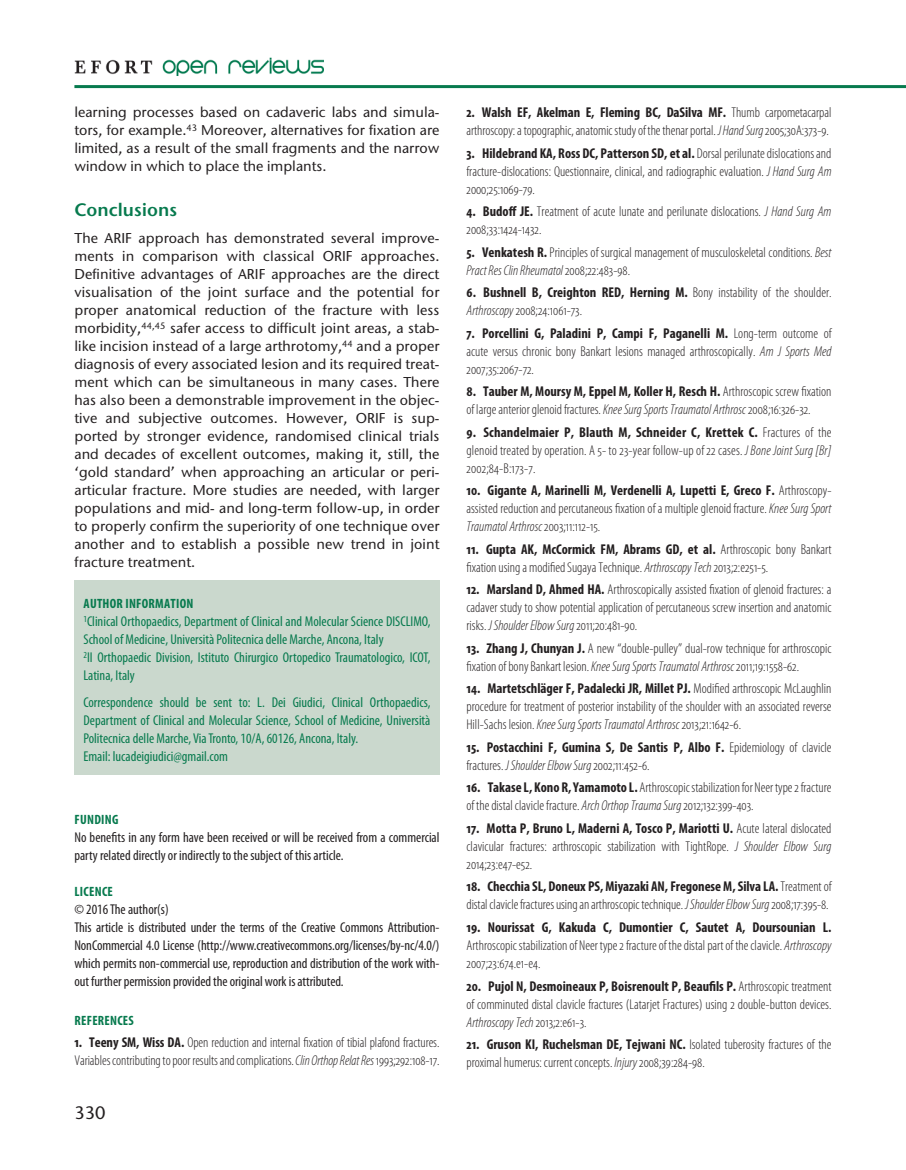
<style>
.page{position:relative;width:906px;height:1170px;background:#fff}
.page>*{position:absolute;margin:0;border:0;box-sizing:border-box;transform-origin:0 0}
.t1{font:600 18px "Stone Sans ITC Pro";color:#077a4e}
.t2{font:500 18px "Stone Sans ITC Pro";color:#231f20}
.t3{font:300 condensed 14.25px/18px "Myriad Pro";color:#231f20}
.t4{font:500 14.25px/18px "Stone Sans ITC Pro";color:#231f20;text-align:justify}
.t5{font:condensed 14.25px/18px "Myriad Pro";color:#077a4e}
.t6{font:condensed 14.25px/18px "Myriad Pro";letter-spacing:-.005em;color:#231f20}
.t7{font:700 condensed 13.5px "Myriad Pro";letter-spacing:.02em;color:#077a4e}
.s1{font-weight:700}
.s2{font-style:italic}
</style>
<div class="page">
<img style="left:74px;top:57px;width:250px;height:19px">
<hr style="left:74px;top:85px;width:832px;height:3px;background:#077a4e">
<div style="left:74px;top:580px;width:365px;height:195px;background:#cad8cd"></div>
<p class="t4" style="left:74px;top:103px;width:366px">learning processes based on cadaveric labs and simula&shy;tors, for example.<sup>43</sup> Moreover, alternatives for fixation are limited, as a result of the small fragments and the narrow window in which to place the implants.</p>
<p class="t1" style="left:74px;top:198px;width:104px">Conclusions</p>
<p class="t4" style="left:74px;top:229px;width:366px">The ARIF approach has demonstrated several improve&shy;ments in comparison with classical ORIF approaches.<br>Definitive advantages of ARIF approaches are the direct visualisation of the joint surface and the potential for proper anatomical reduction of the fracture with less morbidity,<sup>44,45</sup> safer access to difficult joint areas, a stab&shy;like incision instead of a large arthrotomy,<sup>44</sup> and a proper diagnosis of every associated lesion and its required treat&shy;ment which can be simultaneous in many cases. There has also been a demonstrable improvement in the objec&shy;tive and subjective outcomes. However, ORIF is sup&shy;ported by stronger evidence, randomised clinical trials and decades of excellent outcomes, making it, still, the ‘gold standard’ when approaching an articular or peri&shy;articular fracture. More studies are needed, with larger populations and mid- and long-term follow-up, in order to properly confirm the superiority of one technique over another and to establish a possible new trend in joint fracture treatment.</p>
<p class="t7" style="left:84px;top:594px;width:111px">Author information</p>
<p class="t5" style="left:83px;top:611px;width:348px"><sup>1</sup>Clinical Orthopaedics, Department of Clinical and Molecular Science DISCLIMO, School of Medicine, Università Politecnica delle Marche, Ancona, Italy<br><sup>2</sup>II Orthopaedic Division, Istituto Chirurgico Ortopedico Traumatologico, ICOT, Latina, Italy</p>
<p class="t5" style="left:83px;top:692px;width:348px">Correspondence should be sent to: L. Dei Giudici, Clinical Orthopaedics, Department of Clinical and Molecular Science, School of Medicine, Università Politecnica delle Marche, Via Tronto, 10/A, 60126, Ancona, Italy.<br>Email: lucadeigiudici@gmail.com</p>
<p class="t7" style="left:75px;top:810px;width:45px">Funding</p>
<p class="t6" style="left:74px;top:827px;width:366px">No benefits in any form have been received or will be received from a commercial party related directly or indirectly to the subject of this article.</p>
<p class="t7" style="left:75px;top:882px;width:40px">Licence</p>
<p class="t6" style="left:74px;top:899px;width:366px">© 2016 The author(s)<br>This article is distributed under the terms of the Creative Commons Attribution-NonCommercial 4.0 License (http://www.creativecommons.org/licenses/by-nc/4.0/) which permits non-commercial use, reproduction and distribution of the work with&shy;out further permission provided the original work is attributed.</p>
<p class="t7" style="left:75px;top:1011px;width:61px">References</p>
<p class="t3" style="left:74px;top:1033px;width:366px"><span class="s1">1. Teeny SM, Wiss DA.</span> Open reduction and internal fixation of tibial plafond fractures.<br>Variables contributing to poor results and complications. <span class="s2">Clin Orthop Relat Res</span> 1993;292:108-17.</p>
<p class="t2" style="left:74px;top:1101px;width:32px">330</p>
<p class="t3" style="left:466px;top:104px;width:366px"><span class="s1">2. Walsh EF, Akelman E, Fleming BC, DaSilva MF.</span> Thumb carpometacarpal arthroscopy: a topographic, anatomic study of the thenar portal. <span class="s2">J Hand Surg</span> 2005;30A:373-9.</p>
<p class="t3" style="left:466px;top:144px;width:366px;text-align:justify"><span class="s1">3. Hildebrand KA, Ross DC, Patterson SD, et al.</span> Dorsal perilunate dislocations and fracture-dislocations: Questionnaire, clinical, and radiographic evaluation. <span class="s2">J Hand Surg Am </span>2000;25:1069-79.</p>
<p class="t3" style="left:466px;top:203px;width:366px"><span class="s1">4. Budoff JE.</span> Treatment of acute lunate and perilunate dislocations. <span class="s2">J Hand Surg Am<br></span>2008;33:1424-1432.</p>
<p class="t3" style="left:466px;top:243px;width:366px"><span class="s1">5. Venkatesh R.</span> Principles of surgical management of musculoskeletal conditions. <span class="s2">Best<br>Pract Res Clin Rheumatol</span> 2008;22:483-98.</p>
<p class="t3" style="left:466px;top:284px;width:366px"><span class="s1">6. Bushnell B, Creighton RED, Herning M.</span> Bony instability of the shoulder.<br><span class="s2">Arthroscopy</span> 2008;24:1061-73.</p>
<p class="t3" style="left:466px;top:324px;width:366px;text-align:justify"><span class="s1">7. Porcellini G, Paladini P, Campi F, Paganelli M.</span> Long-term outcome of acute versus chronic bony Bankart lesions managed arthroscopically. <span class="s2">Am J Sports Med </span>2007;35:2067-72.</p>
<p class="t3" style="left:466px;top:383px;width:366px"><span class="s1">8. Tauber M, Moursy M, Eppel M, Koller H, Resch H.</span> Arthroscopic screw fixation of large anterior glenoid fractures. <span class="s2">Knee Surg Sports Traumatol Arthrosc</span> 2008;16:326-32.</p>
<p class="t3" style="left:466px;top:423px;width:366px;text-align:justify"><span class="s1">9. Schandelmaier P, Blauth M, Schneider C, Krettek C.</span> Fractures of the glenoid treated by operation. A 5- to 23-year follow-up of 22 cases. <span class="s2">J Bone Joint Surg [Br] </span>2002;84-B:173-7.</p>
<p class="t3" style="left:466px;top:482px;width:366px;text-align:justify"><span class="s1">10. Gigante A, Marinelli M, Verdenelli A, Lupetti E, Greco F.</span> Arthroscopy&shy;assisted reduction and percutaneous fixation of a multiple glenoid fracture. <span class="s2">Knee Surg Sport Traumatol Arthrosc</span> 2003;11:112-15.</p>
<p class="t3" style="left:466px;top:540px;width:366px"><span class="s1">11. Gupta AK, McCormick FM, Abrams GD, et al.</span> Arthroscopic bony Bankart fixation using a modified Sugaya Technique. <span class="s2">Arthroscopy Tech</span> 2013;2:e251-5.</p>
<p class="t3" style="left:466px;top:581px;width:366px;text-align:justify"><span class="s1">12. Marsland D, Ahmed HA.</span> Arthroscopically assisted fixation of glenoid fractures: a cadaver study to show potential application of percutaneous screw insertion and anatomic risks. <span class="s2">J Shoulder Elbow Surg</span> 2011;20:481-90.</p>
<p class="t3" style="left:466px;top:639px;width:366px"><span class="s1">13. Zhang J, Chunyan J.</span> A new “double-pulley” dual-row technique for arthroscopic fixation of bony Bankart lesion. <span class="s2">Knee Surg Sports Traumatol Arthrosc</span> 2011;19:1558-62.</p>
<p class="t3" style="left:466px;top:680px;width:366px;text-align:justify"><span class="s1">14. Martetschläger F, Padalecki JR, Millet PJ.</span> Modified arthroscopic McLaughlin procedure for treatment of posterior instability of the shoulder with an associated reverse Hill-Sachs lesion. <span class="s2">Knee Surg Sports Traumatol Arthrosc</span> 2013;21:1642-6.</p>
<p class="t3" style="left:466px;top:738px;width:366px"><span class="s1">15. Postacchini F, Gumina S, De Santis P, Albo F.</span> Epidemiology of clavicle fractures. <span class="s2">J Shoulder Elbow Surg</span> 2002;11:452-6.</p>
<p class="t3" style="left:466px;top:779px;width:366px"><span class="s1">16. Takase L, Kono R, Yamamoto L.</span> Arthroscopic stabilization for Neer type 2 fracture of the distal clavicle fracture. <span class="s2">Arch Orthop Trauma Surg</span> 2012;132:399-403.</p>
<p class="t3" style="left:466px;top:819px;width:366px;text-align:justify"><span class="s1">17. Motta P, Bruno L, Maderni A, Tosco P, Mariotti U.</span> Acute lateral dislocated clavicular fractures: arthroscopic stabilization with TightRope. <span class="s2">J Shoulder Elbow Surg </span>2014;23:e47-e52.</p>
<p class="t3" style="left:466px;top:878px;width:366px"><span class="s1">18. Checchia SL, Doneux PS, Miyazaki AN, Fregonese M, Silva LA.</span> Treatment of distal clavicle fractures using an arthroscopic technique. <span class="s2">J Shoulder Elbow Surg</span> 2008;17:395-8.</p>
<p class="t3" style="left:466px;top:918px;width:366px;text-align:justify"><span class="s1">19. Nourissat G, Kakuda C, Dumontier C, Sautet A, Doursounian L.<br></span>Arthroscopic stabilization of Neer type 2 fracture of the distal part of the clavicle. <span class="s2">Arthroscopy </span>2007;23:674.e1-e4.</p>
<p class="t3" style="left:466px;top:977px;width:366px;text-align:justify"><span class="s1">20. Pujol N, Desmoineaux P, Boisrenoult P, Beaufils P.</span> Arthroscopic treatment of comminuted distal clavicle fractures (Latarjet Fractures) using 2 double-button devices.<br><span class="s2">Arthroscopy Tech</span> 2013;2:e61-3.</p>
<p class="t3" style="left:466px;top:1035px;width:366px"><span class="s1">21. Gruson KI, Ruchelsman DE, Tejwani NC.</span> Isolated tuberosity fractures of the proximal humerus: current concepts. <span class="s2">Injury</span> 2008;39:284-98.</p>
</div>
